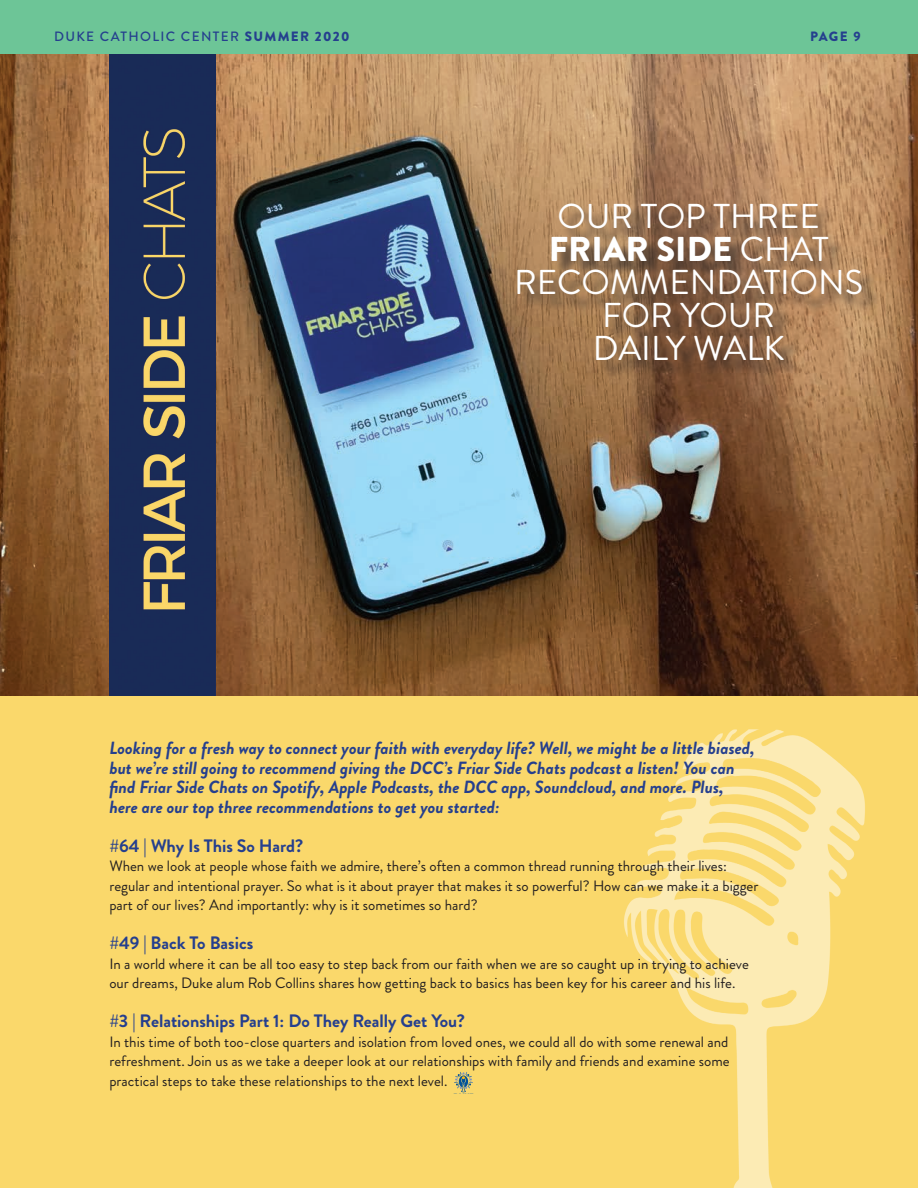
<style>
.page{position:relative;width:918px;height:1188px;background:#fff}
.page>*{position:absolute;margin:0;border:0;box-sizing:border-box;transform-origin:0 0}
.t1{font:34.5px/33px "Brandon Grotesque";color:#fff;text-align:center}
.t2{font:700 18px "Brandon Grotesque";color:#253f8e}
.t3{font:italic 700 17.7px/19.5px "Brandon Grotesque";color:#253f8e}
.t4{font:15px/19.5px "Brandon Grotesque";color:#231f20}
.t5{font:500 13.5px "Brandon Grotesque";letter-spacing:.1em;color:#253f8e}
.t6{font:900 13.5px "Brandon Grotesque";color:#253f8e}
.s1{font-weight:900}
</style>
<div class="page">
<div style="left:0;top:676px;width:918px;height:512px;background:#fad86b"></div>
<img style="left:624px;top:729px;width:241px;height:459px">
<img style="left:0;top:53px;width:918px;height:642px">
<img style="left:109px;top:53px;width:106px;height:642px">
<div style="left:0;top:0;width:918px;height:53px;background:#6dc597"></div>
<div style="left:520px;top:206px;width:360px;height:172px;background:#231f20;opacity:.75"></div>
<svg style="left:454px;top:1072px;width:19px;height:20px"></svg>
<p class="t5" style="left:54px;top:27px;width:297px">DUKE CATHOLIC CENTER <span class="s1">SUMMER 2020</span></p>
<p class="t6" style="left:810px;top:27px;width:52px">PAGE 9</p>
<h1 class="t1" style="left:514px;top:200px;width:351px">OUR TOP THREE<br><span class="s1">FRIAR SIDE</span> CHAT<br>RECOMMENDATIONS<br>FOR YOUR<br>DAILY WALK</h1>
<p class="t3" style="left:109px;top:739px;width:647px">Looking for a fresh way to connect your faith with everyday life? Well, we might be a little biased, but we’re still going to recommend giving the DCC’s Friar Side Chats podcast a listen! You can find Friar Side Chats on Spotify, Apple Podcasts, the DCC app, Soundcloud, and more. Plus, here are our top three recommendations to get you started:</p>
<p class="t2" style="left:109px;top:833px;width:195px">#64 | Why Is This So Hard?</p>
<p class="t4" style="left:109px;top:857px;width:651px">When we look at people whose faith we admire, there’s often a common thread running through their lives: regular and intentional prayer. So what is it about prayer that makes it so powerful? How can we make it a bigger part of our lives? And importantly: why is it sometimes so hard?</p>
<p class="t2" style="left:109px;top:931px;width:145px">#49 | Back To Basics</p>
<p class="t4" style="left:109px;top:954px;width:641px">In a world where it can be all too easy to step back from our faith when we are so caught up in trying to achieve our dreams, Duke alum Rob Collins shares how getting back to basics has been key for his career and his life.</p>
<p class="t2" style="left:109px;top:1009px;width:357px">#3 | Relationships Part 1: Do They Really Get You?</p>
<p class="t4" style="left:109px;top:1032px;width:622px;text-align:justify">In this time of both too-close quarters and isolation from loved ones, we could all do with some renewal and refreshment. Join us as we take a deeper look at our relationships with family and friends and examine some practical steps to take these relationships to the next level.</p>
</div>
